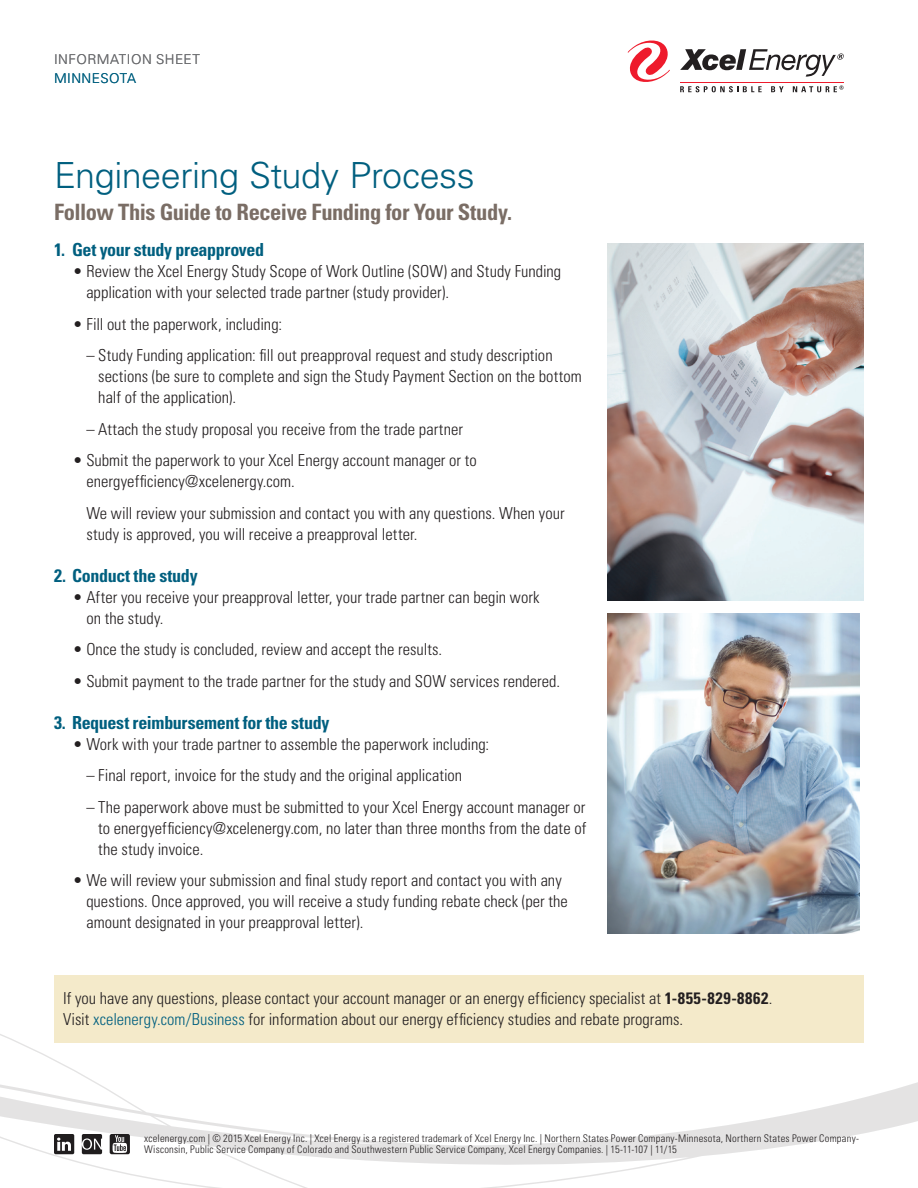
<style>
.page{position:relative;width:918px;height:1188px;background:#fff}
.page>*{position:absolute;margin:0;border:0;box-sizing:border-box;transform-origin:0 0}
.Headline{font:300 36px "Univers LT Std";letter-spacing:-.01em;color:#005f7f}
.Subhead{font:700 condensed 22.5px "Univers LT Std";letter-spacing:-.02em;color:#7a6d65}
.TextHead{font:700 condensed 18px "Univers LT Std";letter-spacing:-.02em;color:#005f7f}
.Bullet{font:300 condensed 16.5px/21px "Univers LT Std";letter-spacing:.005em;color:#231f20}
.CS_Text{font:300 condensed 16.5px/21px "Univers LT Std";color:#231f20}
.Text{font:300 condensed 16.5px/21px "Univers LT Std";letter-spacing:.005em;color:#231f20}
.t1{font:300 13.5px/19.5px "Univers LT Std";letter-spacing:.03em;color:#6c6d70}
.Copyright{font:300 condensed 10.5px/11.6px "Univers LT Std";letter-spacing:.025em;color:#231f20}
.s1{color:#005f7f}
.s2{font-weight:700}
</style>
<div class="page">
<svg style="left:0;top:1034px;width:918px;height:154px"></svg>
<svg style="left:680px;top:86px;width:82px;height:6px"></svg>
<svg style="left:771px;top:86px;width:13px;height:6px"></svg>
<svg style="left:628px;top:40px;width:42px;height:42px"></svg>
<svg style="left:680px;top:49px;width:164px;height:28px"></svg>
<hr style="left:680px;top:83px;width:164px;height:1px;background:#ee1b2c">
<svg style="left:793px;top:85px;width:51px;height:7px"></svg>
<svg style="left:110px;top:1134px;width:20px;height:20px"></svg>
<svg style="left:54px;top:1134px;width:20px;height:20px"></svg>
<svg style="left:82px;top:1134px;width:20px;height:20px"></svg>
<img style="left:608px;top:243px;width:256px;height:357px">
<img style="left:608px;top:613px;width:252px;height:320px">
<div style="left:54px;top:975px;width:810px;height:68px;background:#f4eaca"></div>
<p class="t1" style="left:54px;top:49px;width:148px">INFORMATION SHEET<br><span class="s1">MINNESOTA</span></p>
<p class="Headline" style="left:54px;top:154px;width:422px">Engineering Study Process</p>
<p class="Subhead" style="left:54px;top:198px;width:460px">Follow This Guide to Receive Funding for Your Study.</p>
<p class="TextHead" style="left:54px;top:239px;width:212px">1. Get your study preapproved</p>
<p class="Bullet" style="left:86px;top:261px;width:476px;text-indent:-14px">• Review the Xcel Energy Study Scope of Work Outline (SOW) and Study Funding application with your selected trade partner (study provider).</p>
<p class="Bullet" style="left:73px;top:313px;width:211px">• Fill out the paperwork, including:</p>
<p class="Bullet" style="left:98px;top:345px;width:485px;text-indent:-12px">– Study Funding application: fill out preapproval request and study description sections (be sure to complete and sign the Study Payment Section on the bottom half of the application).</p>
<p class="Bullet" style="left:86px;top:418px;width:378px">– Attach the study proposal you receive from the trade partner</p>
<p class="Bullet" style="left:86px;top:450px;width:392px;text-indent:-14px">• Submit the paperwork to your Xcel Energy account manager or to energyefficiency@xcelenergy.com.</p>
<p class="Text" style="left:86px;top:502px;width:480px">We will review your submission and contact you with any questions. When your study is approved, you will receive a preapproval letter.</p>
<p class="TextHead" style="left:54px;top:564px;width:145px">2. Conduct the study</p>
<p class="Bullet" style="left:86px;top:586px;width:455px;text-indent:-14px">• After you receive your preapproval letter, your trade partner can begin work on the study.</p>
<p class="Bullet" style="left:73px;top:639px;width:371px">• Once the study is concluded, review and accept the results.</p>
<p class="Bullet" style="left:73px;top:670px;width:489px">• Submit payment to the trade partner for the study and SOW services rendered.</p>
<p class="TextHead" style="left:54px;top:711px;width:277px">3. Request reimbursement for the study</p>
<p class="Bullet" style="left:73px;top:733px;width:418px">• Work with your trade partner to assemble the paperwork including:</p>
<p class="Bullet" style="left:86px;top:765px;width:377px">– Final report, invoice for the study and the original application</p>
<p class="Bullet" style="left:98px;top:796px;width:490px;text-align:justify;text-indent:-12px">– The paperwork above must be submitted to your Xcel Energy account manager or to energyefficiency@xcelenergy.com, no later than three months from the date of the study invoice.</p>
<p class="Bullet" style="left:86px;top:870px;width:483px;text-indent:-14px">• We will review your submission and final study report and contact you with any questions. Once approved, you will receive a study funding rebate check (per the amount designated in your preapproval letter).</p>
<p class="CS_Text" style="left:63px;top:987px;width:711px">If you have any questions, please contact your account manager or an energy efficiency specialist at <span class="s2">1-855-829-8862</span>.<br>Visit <span class="s1">xcelenergy.com/Business</span> for information about our energy efficiency studies and rebate programs.</p>
<p class="Copyright" style="left:144px;top:1132px;width:716px">xcelenergy.com | © 2015 Xcel Energy Inc. | Xcel Energy is a registered trademark of Xcel Energy Inc. | Northern States Power Company-Minnesota, Northern States Power Company-<br>Wisconsin, Public Service Company of Colorado and Southwestern Public Service Company, Xcel Energy Companies. | 15-11-107 | 11/15</p>
</div>
